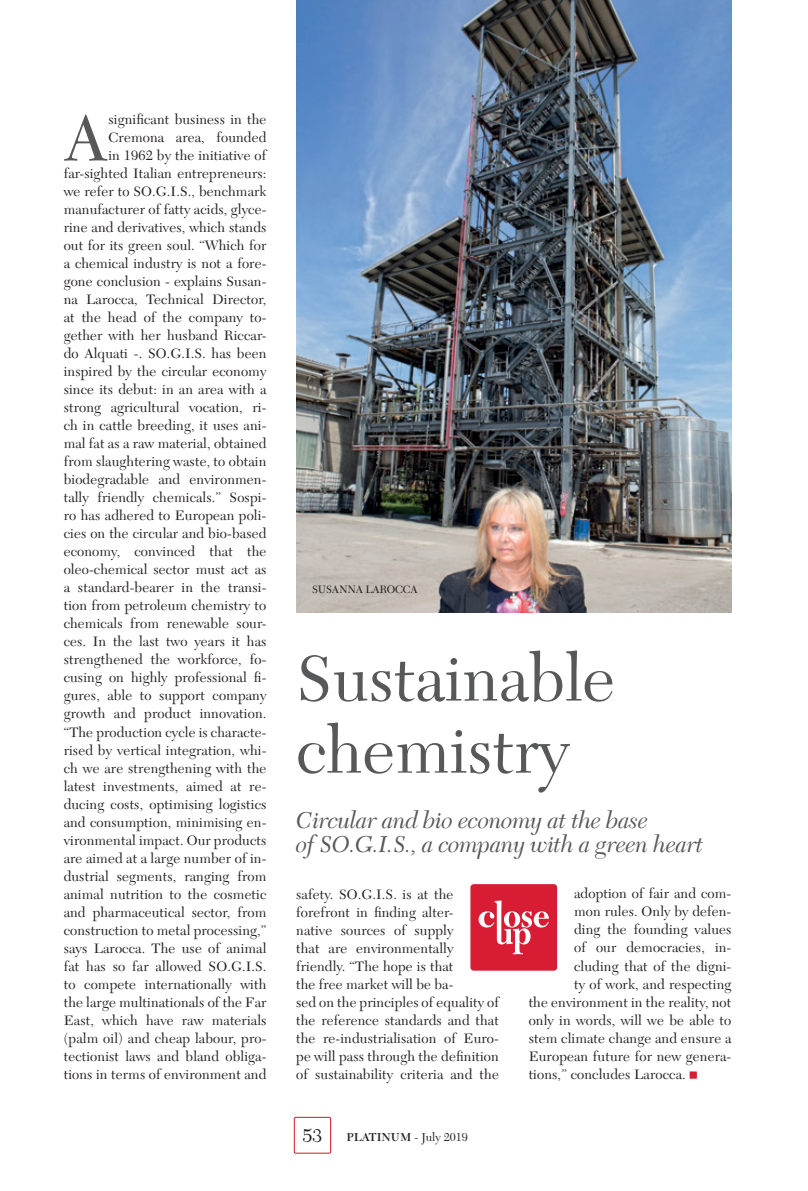
<style>
.page{position:relative;width:808px;height:1191px;background:#fff}
.page>*{position:absolute;margin:0;border:0;box-sizing:border-box;transform-origin:0 0}
.t1{font:67.95px "New Caledonia LT Std";color:#57585a}
.t2{font:67.5px/72px "New Caledonia LT Std";color:#57585a}
.t3{font:italic 24px/23.9px "New Caledonia LT Std";letter-spacing:-.02em;color:#57585a}
.t4{font:19.35px "New Caledonia LT Std";color:#231f20}
.t5{font:14.25px/18px "New Caledonia LT Std";letter-spacing:.01em;color:#231f20;text-align:right}
.t6{font:12px "New Caledonia LT Std";color:#231f20}
.t7{font:11.25px "New Caledonia LT Std";letter-spacing:-.02em;color:#231f20}
.s1{font-weight:600}
</style>
<div class="page">
<div style="left:690px;top:1071px;width:7px;height:7px;background:#d81c33"></div>
<img style="left:296px;top:0;width:435px;height:612px">
<div style="left:470px;top:884px;width:87px;height:86px;background:#d81c33;border-radius:3px"></div>
<svg style="left:479px;top:900px;width:70px;height:54px"></svg>
<div style="left:294px;top:1116px;width:37px;height:37px;border:1px solid #d81c33"></div>
<p class="t5" style="left:64px;top:111px;width:204px">significant business in the<br>Cremona area, founded<br>in 1962 by the initiative of far-sighted Italian entrepreneurs: we refer to SO.G.I.S., benchmark manufacturer of fatty acids, glyce&shy;rine and derivatives, which stands out for its green soul. “Which for a chemical industry is not a fore&shy;gone conclusion - explains Susan&shy;na Larocca, Technical Director, at the head of the company to&shy;gether with her husband Riccar&shy;do Alquati -. SO.G.I.S. has been inspired by the circular economy since its debut: in an area with a strong agricultural vocation, ri&shy;ch in cattle breeding, it uses ani&shy;mal fat as a raw material, obtained from slaughtering waste, to obtain biodegradable and environmen&shy;tally friendly chemicals.” Sospi&shy;ro has adhered to European poli&shy;cies on the circular and bio-based economy, convinced that the oleo-chemical sector must act as a standard-bearer in the transi&shy;tion from petroleum chemistry to chemicals from renewable sour&shy;ces. In the last two years it has strengthened the workforce, fo&shy;cusing on highly professional fi&shy;gures, able to support company growth and product innovation. “The production cycle is characte&shy;rised by vertical integration, whi&shy;ch we are strengthening with the latest investments, aimed at re&shy;ducing costs, optimising logistics and consumption, minimising en&shy;vironmental impact. Our products are aimed at a large number of in&shy;dustrial segments, ranging from animal nutrition to the cosmetic and pharmaceutical sector, from construction to metal processing,” says Larocca. The use of animal fat has so far allowed SO.G.I.S. to compete internationally with the large multinationals of the Far<br>East, which have raw materials (palm oil) and cheap labour, pro&shy;tectionist laws and bland obliga&shy;tions in terms of environment and</p>
<p class="t1" style="left:64px;top:98px;width:46px">A</p>
<p class="t7" style="left:312px;top:582px;width:107px">SUSANNA LAROCCA</p>
<p class="t2" style="left:296px;top:644px;width:320px">Sustainable chemistry</p>
<p class="t3" style="left:296px;top:809px;width:409px">Circular and bio economy at the base<br>of SO.G.I.S., a company with a green heart</p>
<p class="t5" style="left:296px;top:885px;width:204px;text-align:left">safety. SO.G.I.S. is at the forefront in finding alter-<br>native sources of supply<br>that are environmentally friendly. “The hope is that<br>the free market will be ba-<br>sed on the principles of equality of the reference standards and that the re-industrialisation of Euro&shy;pe will pass through the definition of sustainability criteria and the</p>
<p class="t5" style="left:574px;top:885px;width:159px">adoption of fair and com-</p>
<p class="t5" style="left:574px;top:903px;width:159px">mon rules. Only by defen-</p>
<p class="t5" style="left:574px;top:921px;width:159px">ding the founding values</p>
<p class="t5" style="left:574px;top:939px;width:159px">of our democracies, in-</p>
<p class="t5" style="left:574px;top:957px;width:159px">cluding that of the digni-</p>
<p class="t5" style="left:574px;top:975px;width:159px">ty of work, and respecting</p>
<p class="t5" style="left:529px;top:993px;width:204px">the environment in the reality, not</p>
<p class="t5" style="left:529px;top:1011px;width:204px">only in words, will we be able to</p>
<p class="t5" style="left:529px;top:1029px;width:204px">stem climate change and ensure a</p>
<p class="t5" style="left:529px;top:1047px;width:204px">European future for new genera-</p>
<p class="t5" style="left:529px;top:1065px;width:159px">tions,” concludes Larocca.</p>
<p class="t4" style="left:303px;top:1124px;width:21px">53</p>
<p class="t6" style="left:346px;top:1130px;width:123px"><span class="s1">PLATINUM</span> - July 2019</p>
</div>
